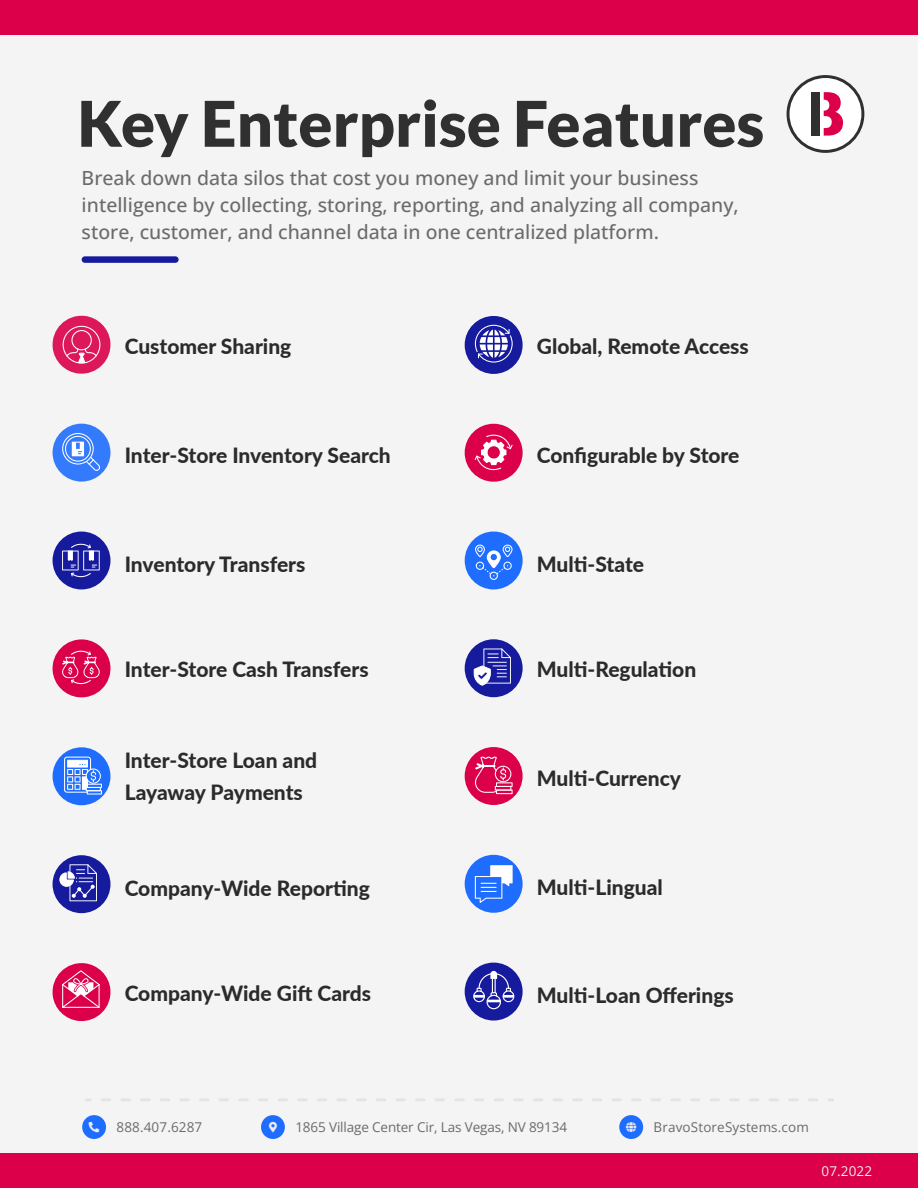
<style>
.page{position:relative;width:918px;height:1188px;background:#f4f4f5}
.page>*{position:absolute;margin:0;border:0;box-sizing:border-box;transform-origin:0 0}
.t1{font:900 63px "Lato";color:#313031}
.t2{font:800 21px/31.5px "Lato";color:#2a2b2a}
.t3{font:500 19.5px/27px "Open Sans";color:#6b6b6b}
.t4{font:13.5px "Open Sans";letter-spacing:-.01em;color:#6b6b6b}
.t5{font:13.5px "Open Sans";letter-spacing:.01em;color:#6b6b6b}
.t6{font:13.5px "Open Sans";letter-spacing:.01em;color:#ededed}
</style>
<div class="page">
<div style="left:0;top:0;width:918px;height:35px;background:#db0049"></div>
<div style="left:0;top:1153px;width:918px;height:35px;background:#db0049"></div>
<svg style="left:102px;top:1098px;width:716px;height:3px"></svg>
<svg style="left:829px;top:1098px;width:4px;height:3px"></svg>
<div style="left:82px;top:1115px;width:24px;height:24px;background:#1f6dff;border-radius:50%"></div>
<div style="left:619px;top:1115px;width:24px;height:24px;background:#1f6dff;border-radius:50%"></div>
<div style="left:261px;top:1115px;width:24px;height:24px;background:#1f6dff;border-radius:50%"></div>
<div style="left:82px;top:256px;width:97px;height:7px;background:#161a9d;border-radius:3px"></div>
<svg style="left:787px;top:75px;width:77px;height:78px"></svg>
<svg style="left:53px;top:316px;width:57px;height:58px"></svg>
<div style="left:53px;top:424px;width:57px;height:58px;background:#347afd;border-radius:50%"></div>
<div style="left:53px;top:532px;width:57px;height:57px;background:#161a9d;border-radius:50%"></div>
<svg style="left:62px;top:543px;width:38px;height:34px"></svg>
<svg style="left:52px;top:639px;width:59px;height:59px"></svg>
<div style="left:53px;top:747px;width:57px;height:58px;background:#1f6dff;border-radius:50%"></div>
<div style="left:87px;top:790px;width:15px;height:5px;background:#96baff"></div>
<svg style="left:64px;top:757px;width:38px;height:36px"></svg>
<div style="left:53px;top:855px;width:57px;height:58px;background:#161a9d;border-radius:50%"></div>
<svg style="left:59px;top:864px;width:38px;height:37px"></svg>
<div style="left:465px;top:316px;width:58px;height:58px;background:#161a9d;border-radius:50%"></div>
<svg style="left:475px;top:325px;width:38px;height:38px"></svg>
<div style="left:465px;top:424px;width:58px;height:58px;background:#db0049;border-radius:50%"></div>
<svg style="left:475px;top:435px;width:38px;height:35px"></svg>
<div style="left:465px;top:532px;width:58px;height:57px;background:#1f6dff;border-radius:50%"></div>
<svg style="left:475px;top:545px;width:38px;height:35px"></svg>
<div style="left:465px;top:639px;width:58px;height:58px;background:#161a9d;border-radius:50%"></div>
<svg style="left:474px;top:648px;width:37px;height:38px"></svg>
<div style="left:465px;top:747px;width:58px;height:58px;background:#db0049;border-radius:50%"></div>
<div style="left:465px;top:855px;width:58px;height:58px;background:#1f6dff;border-radius:50%"></div>
<div style="left:465px;top:963px;width:58px;height:58px;background:#161a9d;border-radius:50%"></div>
<svg style="left:473px;top:971px;width:41px;height:38px"></svg>
<svg style="left:475px;top:757px;width:38px;height:37px"></svg>
<svg style="left:475px;top:865px;width:38px;height:38px"></svg>
<svg style="left:62px;top:433px;width:38px;height:38px"></svg>
<svg style="left:52px;top:963px;width:59px;height:58px"></svg>
<h1 class="t1" style="left:78px;top:87px;width:688px">Key Enterprise Features</h1>
<p class="t3" style="left:82px;top:163px;width:659px">Break down data silos that cost you money and limit your business intelligence by collecting, storing, reporting, and analyzing all company, store, customer, and channel data in one centralized platform.</p>
<p class="t2" style="left:125px;top:329px;width:168px">Customer Sharing</p>
<p class="t2" style="left:537px;top:329px;width:214px">Global, Remote Access</p>
<p class="t2" style="left:125px;top:438px;width:268px">Inter-Store Inventory Search</p>
<p class="t2" style="left:537px;top:439px;width:204px">Configurable by Store</p>
<p class="t2" style="left:125px;top:548px;width:182px">Inventory Transfers</p>
<p class="t2" style="left:537px;top:548px;width:109px">Multi-State</p>
<p class="t2" style="left:125px;top:653px;width:245px">Inter-Store Cash Transfers</p>
<p class="t2" style="left:537px;top:653px;width:161px">Multi-Regulation</p>
<p class="t2" style="left:125px;top:744px;width:194px">Inter-Store Loan and<br>Layaway Payments</p>
<p class="t2" style="left:537px;top:762px;width:146px">Multi-Currency</p>
<p class="t2" style="left:125px;top:871px;width:247px">Company-Wide Reporting</p>
<p class="t2" style="left:537px;top:871px;width:128px">Multi-Lingual</p>
<p class="t2" style="left:125px;top:977px;width:248px">Company-Wide Gift Cards</p>
<p class="t2" style="left:537px;top:979px;width:198px">Multi-Loan Offerings</p>
<p class="t5" style="left:117px;top:1118px;width:87px">888.407.6287</p>
<p class="t4" style="left:295px;top:1118px;width:273px">1865 Village Center Cir, Las Vegas, NV 89134</p>
<p class="t5" style="left:654px;top:1118px;width:157px">BravoStoreSystems.com</p>
<p class="t6" style="left:822px;top:1162px;width:52px">07.2022</p>
</div>
